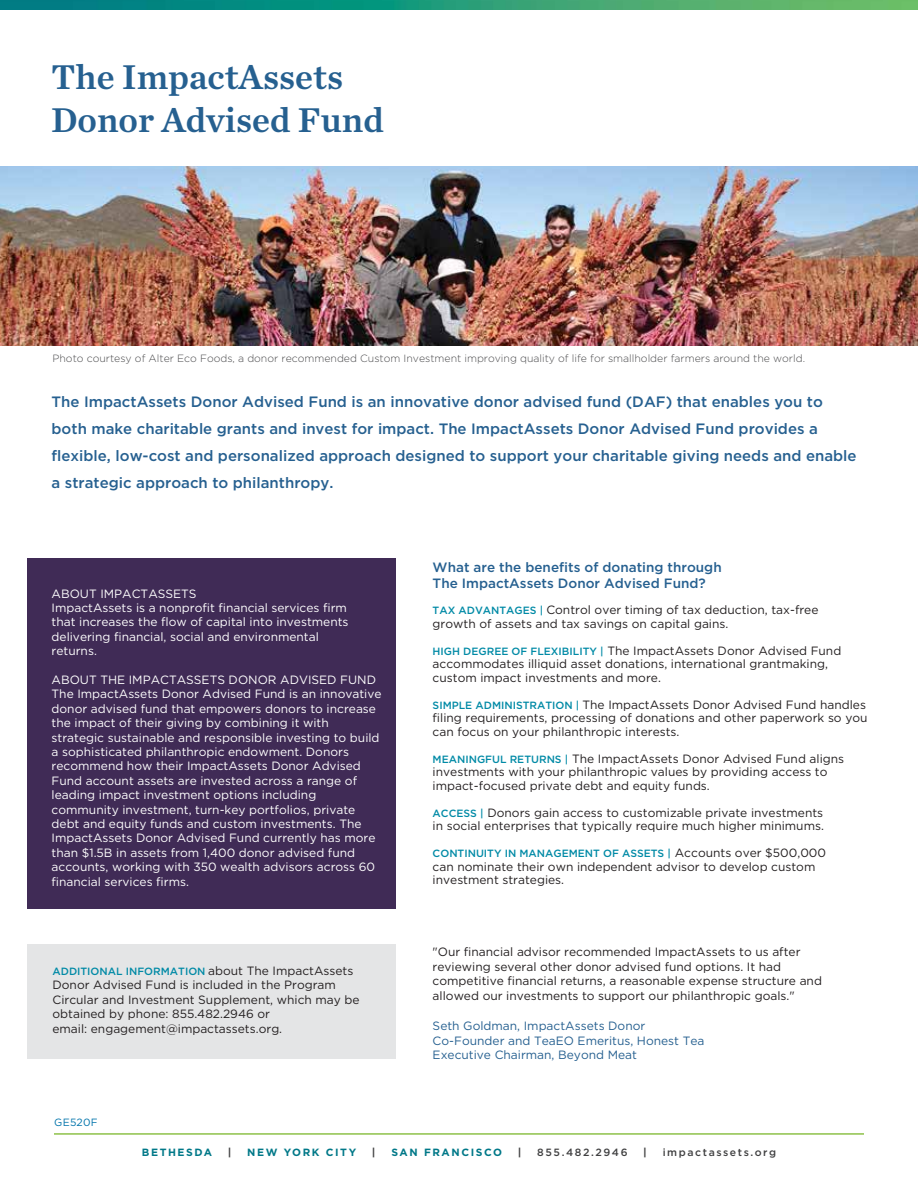
<style>
.page{position:relative;width:918px;height:1188px;background:#fff}
.page>*{position:absolute;margin:0;border:0;box-sizing:border-box;transform-origin:0 0}
.t1{font:36px/43.2px "Chronicle Text G2 Semi";color:#266090}
.t2{font:500 15px/27px "Gotham";color:#266090}
.t3{font:500 13.5px/16.2px "Gotham";color:#266090}
.t4{font:12px/13.5px "Gotham";color:#231f20}
.t5{font:12px/14.4px "Gotham";color:#fff}
.t6{font:12px/14.4px "Gotham";color:#266090}
.t7{font:300 10.5px "Gotham";color:#4a4a4c}
.t8{font:500 10.5px "Gotham";color:#008aa6}
.t9{font:700 10.5px "Gotham";letter-spacing:.15em;color:#007888}
.t10{font:500 10.5px "Gotham";letter-spacing:.15em;color:#404041}
.t11{font:10.5px "Gotham";letter-spacing:.025em;color:#0074ab}
.t12{font:700 10.5px "Gotham";color:#404041}
.s1{font-weight:400;font-size:12px;color:#231f20}
.s2{font-weight:500;font-size:10.5px;color:#008aa6}
</style>
<div class="page">
<div style="left:27px;top:558px;width:369px;height:350px;background:#402b56"></div>
<div style="left:27px;top:944px;width:369px;height:115px;background:#e4e5e6"></div>
<img style="left:0;top:166px;width:918px;height:179px">
<hr style="left:54px;top:1133px;width:810px;height:2px;background:#8ec149">
<img style="left:0;top:0;width:918px;height:9px">
<h1 class="t1" style="left:51px;top:53px;width:334px">The ImpactAssets<br>Donor Advised Fund</h1>
<p class="t7" style="left:52px;top:351px;width:754px">Photo courtesy of Alter Eco Foods, a donor recommended Custom Investment improving quality of life for smallholder farmers around the world.</p>
<p class="t2" style="left:52px;top:388px;width:807px">The ImpactAssets Donor Advised Fund is an innovative donor advised fund (DAF) that enables you to both make charitable grants and invest for impact. The ImpactAssets Donor Advised Fund provides a flexible, low-cost and personalized approach designed to support your charitable giving needs and enable a strategic approach to philanthropy.</p>
<p class="t5" style="left:52px;top:586px;width:298px">ABOUT IMPACTASSETS<br>ImpactAssets is a nonprofit financial services firm that increases the flow of capital into investments delivering financial, social and environmental returns.</p>
<p class="t5" style="left:52px;top:672px;width:331px">ABOUT THE IMPACTASSETS DONOR ADVISED FUND The ImpactAssets Donor Advised Fund is an innovative donor advised fund that empowers donors to increase the impact of their giving by combining it with strategic sustainable and responsible investing to build a sophisticated philanthropic endowment. Donors recommend how their ImpactAssets Donor Advised Fund account assets are invested across a range of leading impact investment options including community investment, turn-key portfolios, private debt and equity funds and custom investments. The ImpactAssets Donor Advised Fund currently has more than $1.5B in assets from 1,400 donor advised fund accounts, working with 350 wealth advisors across 60 financial services firms.</p>
<p class="t8" style="left:52px;top:964px;width:302px">ADDITIONAL INFORMATION <span class="s1">about The ImpactAssets</span></p>
<p class="t4" style="left:52px;top:978px;width:309px;line-height:14.4px">Donor Advised Fund is included in the Program Circular and Investment Supplement, which may be obtained by phone: 855.482.2946 or<br>email: engagement@impactassets.org.</p>
<p class="t11" style="left:54px;top:1115px;width:45px">GE520F</p>
<p class="t3" style="left:433px;top:559px;width:291px">What are the benefits of donating through<br>The ImpactAssets Donor Advised Fund?</p>
<p class="t4" style="left:433px;top:603px;width:387px"><span class="s2">TAX ADVANTAGES |</span> Control over timing of tax deduction, tax-free growth of assets and tax savings on capital gains.</p>
<p class="t4" style="left:433px;top:644px;width:410px"><span class="s2">HIGH DEGREE OF FLEXIBILITY |</span> The ImpactAssets Donor Advised Fund accommodates illiquid asset donations, international grantmaking, custom impact investments and more.</p>
<p class="t4" style="left:433px;top:698px;width:436px"><span class="s2">SIMPLE ADMINISTRATION |</span> The ImpactAssets Donor Advised Fund handles filing requirements, processing of donations and other paperwork so you can focus on your philanthropic interests.</p>
<p class="t4" style="left:433px;top:752px;width:413px"><span class="s2">MEANINGFUL RETURNS |</span> The ImpactAssets Donor Advised Fund aligns investments with your philanthropic values by providing access to impact-focused private debt and equity funds.</p>
<p class="t4" style="left:433px;top:806px;width:393px"><span class="s2">ACCESS |</span> Donors gain access to customizable private investments in social enterprises that typically require much higher minimums.</p>
<p class="t8" style="left:433px;top:847px;width:395px">CONTINUITY IN MANAGEMENT OF ASSETS | <span class="s1">Accounts over $500,000</span></p>
<p class="t4" style="left:433px;top:860px;width:384px">can nominate their own independent advisor to develop custom investment strategies.</p>
<p class="t4" style="left:433px;top:945px;width:391px;line-height:14.4px">"Our financial advisor recommended ImpactAssets to us after reviewing several other donor advised fund options. It had competitive financial returns, a reasonable expense structure and allowed our investments to support our philanthropic goals."</p>
<p class="t6" style="left:433px;top:1019px;width:273px">Seth Goldman, ImpactAssets Donor<br>Co-Founder and TeaEO Emeritus, Honest Tea<br>Executive Chairman, Beyond Meat</p>
<p class="t9" style="left:142px;top:1146px;width:72px">BETHESDA</p>
<p class="t12" style="left:228px;top:1146px;width:5px">|</p>
<p class="t9" style="left:247px;top:1146px;width:110px">NEW YORK CITY</p>
<p class="t12" style="left:372px;top:1146px;width:5px">|</p>
<p class="t9" style="left:391px;top:1146px;width:112px">SAN FRANCISCO</p>
<p class="t12" style="left:518px;top:1146px;width:5px">|</p>
<p class="t10" style="left:537px;top:1146px;width:92px">855.482.2946</p>
<p class="t12" style="left:643px;top:1146px;width:5px">|</p>
<p class="t10" style="left:663px;top:1146px;width:115px">impactassets.org</p>
</div>
